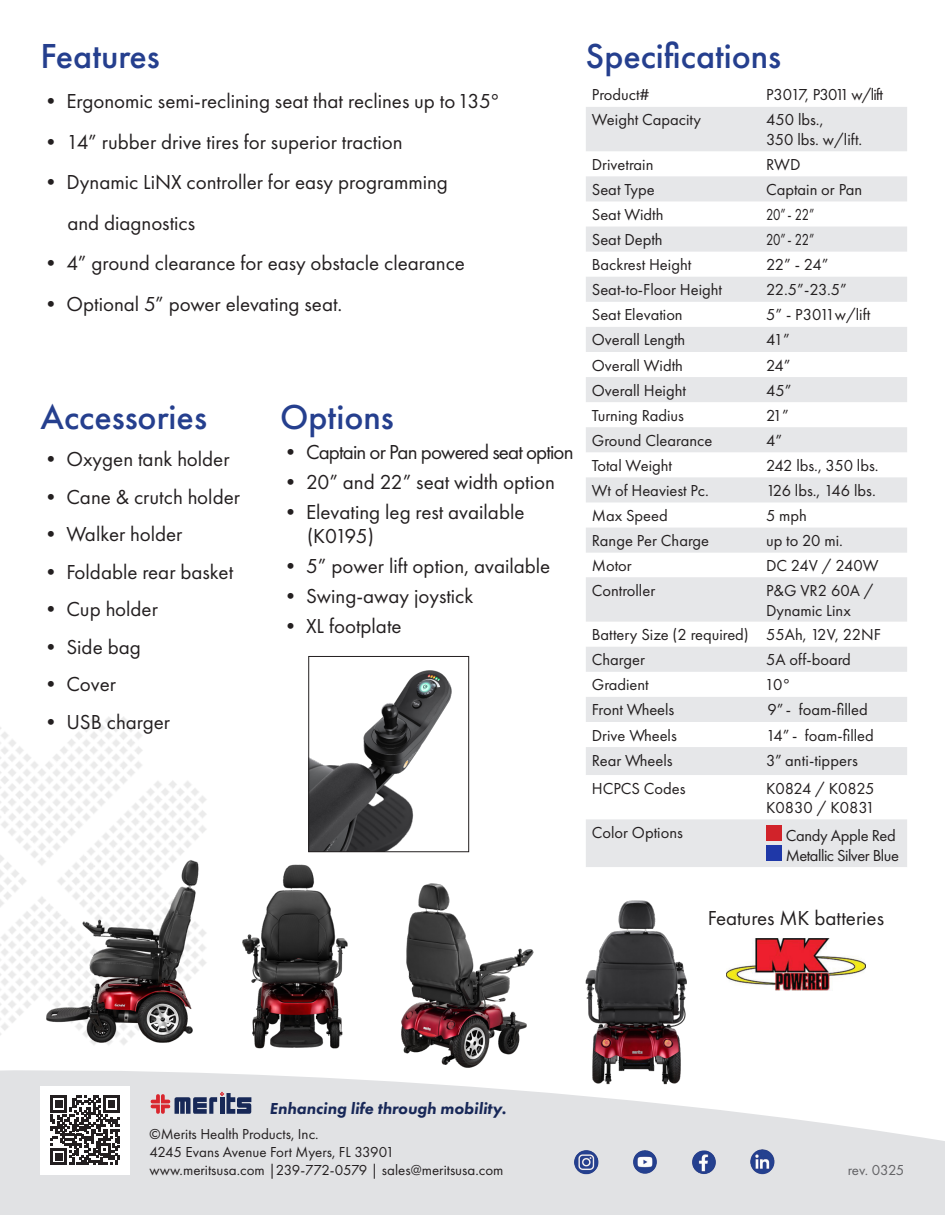
<style>
.page{position:relative;width:945px;height:1215px;background:#fff}
.page>*{position:absolute;margin:0;border:0;box-sizing:border-box;transform-origin:0 0}
.t1{font:500 36px "Futura PT";color:#253f8e}
.t2{font:21px/40.5px "Futura PT";color:#231f20}
.t3{font:21px "Futura PT";letter-spacing:-.04em;color:#231f20}
.t4{font:16.5px/19.8px "Futura PT";color:#231f20}
.t5{font:italic 800 16.5px "Futura PT";color:#182858}
.t6{font:16.5px "Futura PT";letter-spacing:-.03em;color:#231f20}
.t7{font:16.5px "Futura PT";letter-spacing:-.05em;color:#231f20}
.t8{font:16.5px "Futura PT";color:#231f20;scale:.79 1}
.t9{font:16.5px "Futura PT";letter-spacing:-.02em;color:#231f20}
.t10{font:15px/18px "Futura PT";color:#231f20}
.t11{font:15px "Futura PT";letter-spacing:-.025em;color:#636366}
</style>
<div class="page">
<svg style="left:0;top:1070px;width:945px;height:145px;fill:#e1e2e4"></svg>
<img style="left:0;top:717px;width:207px;height:318px">
<img style="left:242px;top:864px;width:106px;height:185px">
<img style="left:42px;top:853px;width:160px;height:192px">
<img style="left:395px;top:883px;width:144px;height:191px">
<svg style="left:151px;top:1092px;width:100px;height:22px"></svg>
<svg style="left:586px;top:107px;width:321px;height:760px;fill:#e6e7e9"></svg>
<div style="left:766px;top:825px;width:16px;height:16px;background:#d1232a"></div>
<div style="left:766px;top:845px;width:16px;height:16px;background:#1f38a8"></div>
<img style="left:573px;top:1150px;width:26px;height:28px">
<img style="left:633px;top:1150px;width:24px;height:27px">
<img style="left:749px;top:1150px;width:28px;height:26px">
<img style="left:692px;top:1150px;width:24px;height:26px">
<div style="left:40px;top:1086px;width:90px;height:88px;background:#fff"></div>
<svg style="left:50px;top:1095px;width:70px;height:70px"></svg>
<img style="left:310px;top:670px;width:142px;height:180px">
<div style="left:308px;top:656px;width:161px;height:196px;border:1px solid #231f20"></div>
<img style="left:579px;top:900px;width:115px;height:191px">
<img style="left:726px;top:938px;width:140px;height:52px">
<p class="t1" style="left:40px;top:34px;width:121px">Features</p>
<p class="t2" style="left:40px;top:81px;width:461px">• Ergonomic semi-reclining seat that reclines up to 135°</p>
<p class="t2" style="left:40px;top:122px;width:364px">• 14” rubber drive tires for superior traction</p>
<p class="t2" style="left:68px;top:162px;width:382px;text-indent:-27px">• Dynamic LiNX controller for easy programming and diagnostics</p>
<p class="t2" style="left:40px;top:243px;width:426px">• 4” ground clearance for easy obstacle clearance</p>
<p class="t2" style="left:40px;top:284px;width:303px">• Optional 5” power elevating seat.</p>
<p class="t1" style="left:40px;top:395px;width:168px">Accessories</p>
<p class="t2" style="left:40px;top:439px;width:191px">• Oxygen tank holder</p>
<p class="t2" style="left:40px;top:476px;width:201px">• Cane &amp; crutch holder</p>
<p class="t2" style="left:40px;top:514px;width:144px">• Walker holder</p>
<p class="t2" style="left:40px;top:551px;width:194px">• Foldable rear basket</p>
<p class="t2" style="left:40px;top:589px;width:119px">• Cup holder</p>
<p class="t2" style="left:40px;top:626px;width:102px">• Side bag</p>
<p class="t2" style="left:40px;top:664px;width:77px">• Cover</p>
<p class="t2" style="left:40px;top:701px;width:131px">• USB charger</p>
<p class="t1" style="left:280px;top:395px;width:115px">Options</p>
<p class="t3" style="left:280px;top:439px;width:295px">• Captain or Pan powered seat option</p>
<p class="t2" style="left:280px;top:461px;width:276px">• 20” and 22” seat width option</p>
<p class="t2" style="left:280px;top:491px;width:246px">• Elevating leg rest available</p>
<p class="t2" style="left:307px;top:515px;width:68px">(K0195)</p>
<p class="t2" style="left:280px;top:545px;width:272px">• 5” power lift option, available</p>
<p class="t2" style="left:280px;top:575px;width:195px">• Swing-away joystick</p>
<p class="t2" style="left:280px;top:605px;width:123px">• XL footplate</p>
<p class="t1" style="left:586px;top:34px;width:197px">Specifications</p>
<p class="t4" style="left:592px;top:85px;width:59px">Product#</p>
<p class="t7" style="left:766px;top:85px;width:118px">P3017, P3011 w/lift</p>
<p class="t4" style="left:592px;top:110px;width:111px">Weight Capacity</p>
<p class="t4" style="left:766px;top:110px;width:98px">450 lbs.,<br>350 lbs. w/lift.</p>
<p class="t4" style="left:592px;top:154px;width:63px">Drivetrain</p>
<p class="t4" style="left:766px;top:154px;width:36px">RWD</p>
<p class="t4" style="left:592px;top:179px;width:64px">Seat Type</p>
<p class="t4" style="left:766px;top:179px;width:98px">Captain or Pan</p>
<p class="t4" style="left:592px;top:205px;width:73px">Seat Width</p>
<p class="t8" style="left:766px;top:205px;width:63px">20” - 22”</p>
<p class="t4" style="left:592px;top:230px;width:72px">Seat Depth</p>
<p class="t8" style="left:766px;top:230px;width:63px">20” - 22”</p>
<p class="t4" style="left:592px;top:255px;width:101px">Backrest Height</p>
<p class="t4" style="left:766px;top:255px;width:64px">22” - 24”</p>
<p class="t4" style="left:592px;top:280px;width:132px">Seat-to-Floor Height</p>
<p class="t4" style="left:766px;top:280px;width:82px">22.5”-23.5”</p>
<p class="t4" style="left:592px;top:305px;width:92px">Seat Elevation</p>
<p class="t4" style="left:766px;top:305px;width:106px">5” - P3011w/lift</p>
<p class="t4" style="left:592px;top:330px;width:95px">Overall Length</p>
<p class="t4" style="left:766px;top:330px;width:25px">41”</p>
<p class="t4" style="left:592px;top:355px;width:93px">Overall Width</p>
<p class="t4" style="left:766px;top:355px;width:26px">24”</p>
<p class="t4" style="left:592px;top:380px;width:96px">Overall Height</p>
<p class="t4" style="left:766px;top:380px;width:27px">45”</p>
<p class="t4" style="left:592px;top:405px;width:94px">Turning Radius</p>
<p class="t4" style="left:766px;top:405px;width:25px">21”</p>
<p class="t4" style="left:592px;top:430px;width:122px">Ground Clearance</p>
<p class="t4" style="left:766px;top:430px;width:18px">4”</p>
<p class="t4" style="left:592px;top:455px;width:82px">Total Weight</p>
<p class="t4" style="left:766px;top:455px;width:114px">242 lbs., 350 lbs.</p>
<p class="t4" style="left:592px;top:481px;width:119px">Wt of Heaviest Pc.</p>
<p class="t4" style="left:766px;top:481px;width:111px">126 lbs., 146 lbs.</p>
<p class="t4" style="left:592px;top:506px;width:78px">Max Speed</p>
<p class="t4" style="left:766px;top:506px;width:42px">5 mph</p>
<p class="t4" style="left:592px;top:531px;width:119px">Range Per Charge</p>
<p class="t4" style="left:766px;top:531px;width:78px">up to 20 mi.</p>
<p class="t4" style="left:592px;top:556px;width:41px">Motor</p>
<p class="t4" style="left:766px;top:556px;width:114px">DC 24V / 240W</p>
<p class="t4" style="left:592px;top:580px;width:65px">Controller</p>
<p class="t4" style="left:766px;top:580px;width:109px">P&amp;G VR2 60A /<br>Dynamic Linx</p>
<p class="t4" style="left:592px;top:625px;width:159px">Battery Size (2 required)</p>
<p class="t4" style="left:766px;top:625px;width:116px">55Ah, 12V, 22NF</p>
<p class="t4" style="left:592px;top:650px;width:55px">Charger</p>
<p class="t4" style="left:766px;top:650px;width:86px">5A off-board</p>
<p class="t4" style="left:592px;top:675px;width:58px">Gradient</p>
<p class="t4" style="left:765px;top:675px;width:27px">10°</p>
<p class="t4" style="left:592px;top:700px;width:84px">Front Wheels</p>
<p class="t4" style="left:768px;top:700px;width:102px">9” - foam-filled</p>
<p class="t4" style="left:592px;top:725px;width:87px">Drive Wheels</p>
<p class="t4" style="left:766px;top:725px;width:109px">14” - foam-filled</p>
<p class="t4" style="left:592px;top:750px;width:82px">Rear Wheels</p>
<p class="t4" style="left:766px;top:750px;width:93px">3” anti-tippers</p>
<p class="t4" style="left:592px;top:778px;width:95px">HCPCS Codes</p>
<p class="t4" style="left:766px;top:778px;width:110px">K0824 / K0825<br>K0830 / K0831</p>
<p class="t4" style="left:592px;top:823px;width:93px">Color Options</p>
<p class="t9" style="left:786px;top:826px;width:111px">Candy Apple Red</p>
<p class="t6" style="left:786px;top:846px;width:115px">Metallic Silver Blue</p>
<p class="t2" style="left:708px;top:897px;width:178px">Features MK batteries</p>
<p class="t5" style="left:269px;top:1098px;width:238px">Enhancing life through mobility.</p>
<p class="t10" style="left:150px;top:1124px;width:246px">©Merits Health Products, Inc.<br>4245 Evans Avenue Fort Myers, FL 33901</p>
<p class="t10" style="left:150px;top:1160px;width:355px">www.meritsusa.com |239-772-0579 | sales@meritsusa.com</p>
<p class="t11" style="left:848px;top:1161px;width:58px">rev. 0325</p>
</div>
